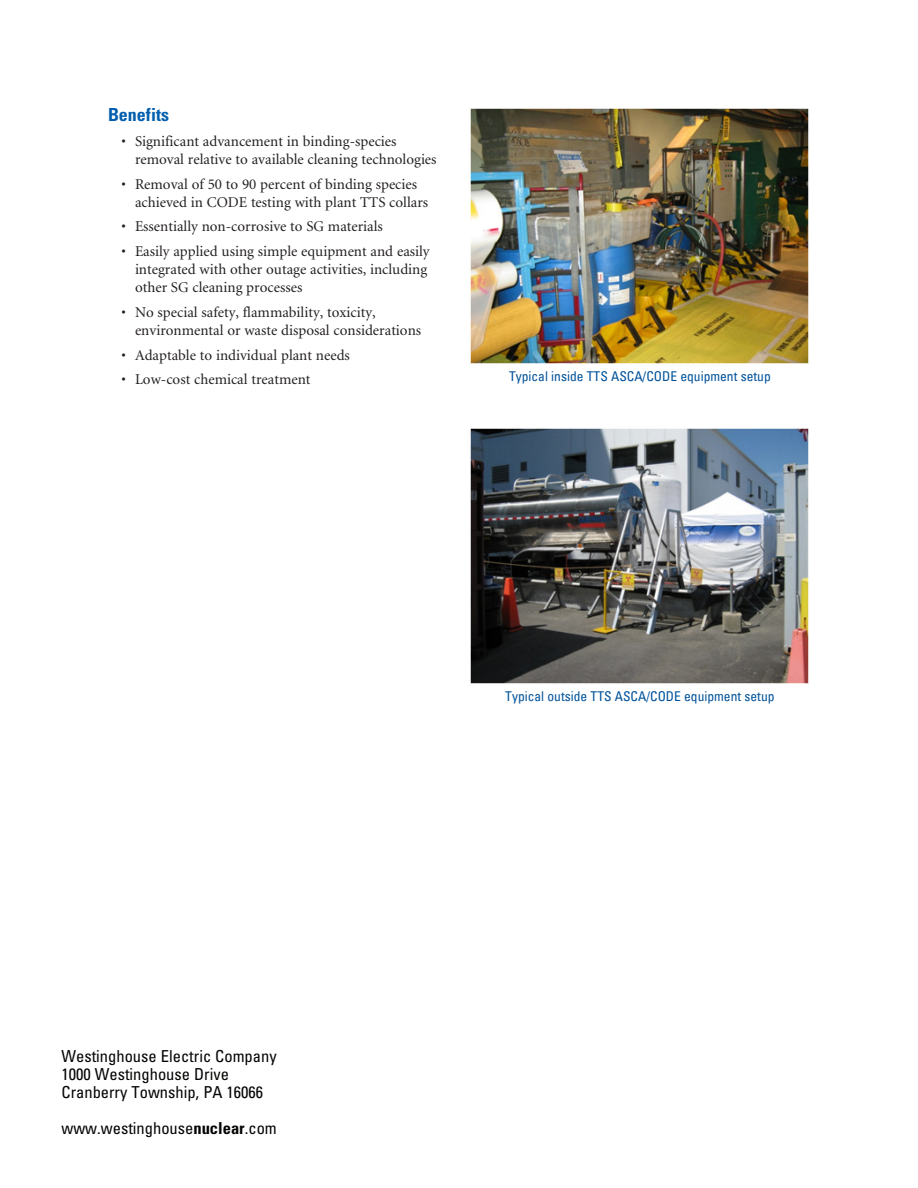
<style>
.page{position:relative;width:918px;height:1188px;background:#fff}
.page>*{position:absolute;margin:0;border:0;box-sizing:border-box;transform-origin:0 0}
.BLUE_TITLES{font:700 condensed 18px "Univers LT Std";color:#015dad}
.ADDRESS{font:condensed 16.5px "Univers LT Std";color:#040503}
.t1{font:15px/18px "Minion";color:#231f20}
.t2{font:condensed 13.5px "Univers LT";color:#01529a}
.s1{font-weight:700}
</style>
<div class="page">
<img style="left:470px;top:428px;width:339px;height:256px">
<img style="left:470px;top:108px;width:339px;height:256px">
<p class="BLUE_TITLES" style="left:108px;top:104px;width:63px">Benefits</p>
<p class="t1" style="left:135px;top:133px;width:303px;text-indent:-14px">• Significant advancement in binding-species removal relative to available cleaning technologies</p>
<p class="t1" style="left:135px;top:175px;width:295px;text-indent:-14px">• Removal of 50 to 90 percent of binding species achieved in CODE testing with plant TTS collars</p>
<p class="t1" style="left:122px;top:218px;width:263px">• Essentially non-corrosive to SG materials</p>
<p class="t1" style="left:135px;top:243px;width:296px;text-indent:-14px">• Easily applied using simple equipment and easily integrated with other outage activities, including other SG cleaning processes</p>
<p class="t1" style="left:135px;top:304px;width:288px;text-indent:-14px">• No special safety, flammability, toxicity, environmental or waste disposal considerations</p>
<p class="t1" style="left:122px;top:346px;width:230px">• Adaptable to individual plant needs</p>
<p class="t1" style="left:122px;top:371px;width:190px">• Low-cost chemical treatment</p>
<p class="t2" style="left:509px;top:368px;width:263px">Typical inside TTS ASCA/CODE equipment setup</p>
<p class="t2" style="left:505px;top:688px;width:271px">Typical outside TTS ASCA/CODE equipment setup</p>
<p class="ADDRESS" style="left:62px;top:1046px;width:217px">Westinghouse Electric Company</p>
<p class="ADDRESS" style="left:62px;top:1064px;width:169px">1000 Westinghouse Drive</p>
<p class="ADDRESS" style="left:62px;top:1082px;width:203px">Cranberry Township, PA 16066</p>
<p class="ADDRESS" style="left:62px;top:1118px;width:217px">www.westinghouse<span class="s1">nuclear</span>.com</p>
</div>
